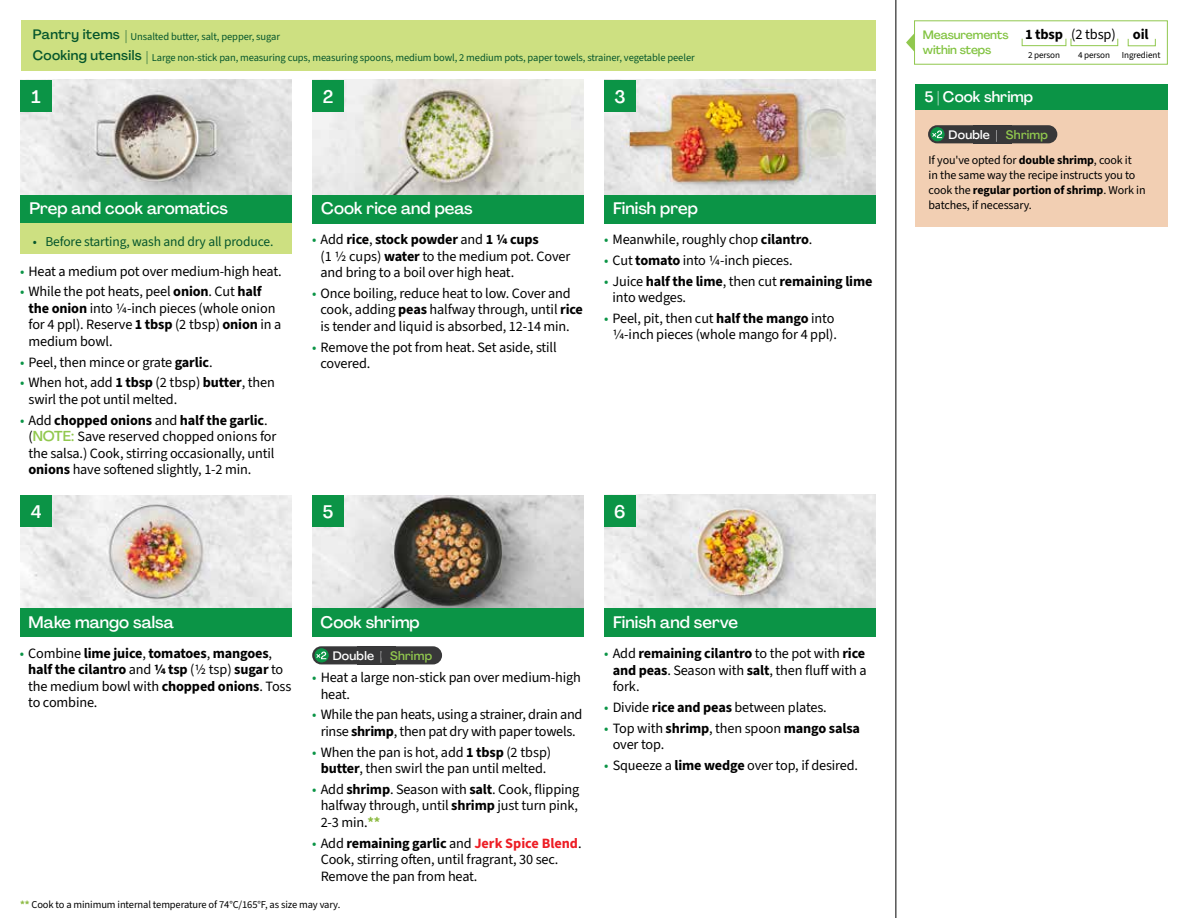
<style>
.page{position:relative;width:1188px;height:918px;background:#fff}
.page>*{position:absolute;margin:0;border:0;box-sizing:border-box;transform-origin:0 0}
.t1{font:500 18px "Agrandir";color:#fff}
.t2{font:500 16.5px "Agrandir";color:#fff}
.t3{font:500 15px "Agrandir";color:#fff}
.t4{font:700 14.4px "Source Sans 3";letter-spacing:-.01em;color:#000}
.t5{font:14.25px/16.5px "Source Sans 3";letter-spacing:-.01em;color:#000}
.t6{font:700 14.25px/16.5px "Source Sans 3";letter-spacing:-.01em;color:#000}
.t7{font:13.5px "Source Sans 3";letter-spacing:-.01em;color:#05562c}
.t8{font:500 13.5px "Agrandir";letter-spacing:.025em;color:#05562c}
.t9{font:500 12.15px "Agrandir";letter-spacing:.02em;color:#fff}
.t10{font:12px/15px "Source Sans 3";letter-spacing:-.01em;color:#000}
.t11{font:500 12px/15.8px "Agrandir";letter-spacing:-.01em;color:#82c341}
.t12{font:10.5px "Source Sans 3";letter-spacing:-.01em;color:#05562c}
.t13{font:10.5px "Source Sans 3";letter-spacing:-.01em;color:#000}
.t14{font:9.15px "Source Sans 3";letter-spacing:-.01em;color:#000}
.s1{font-family:"Agrandir";font-weight:500;font-size:13.5px}
.s2{color:#0b9446}
.s3{font-weight:700}
.s4{font-family:"Agrandir";font-weight:500;color:#91c84e}
.s5{font-weight:400;color:#0b9446}
.s6{font-weight:400}
.s7{color:#91c84e}
.s8{font-weight:700;color:#8cba42}
.s9{font-weight:700;color:#ed1d24}
</style>
<div class="page">
<img style="left:20px;top:495px;width:272px;height:113px">
<img style="left:312px;top:495px;width:272px;height:113px">
<img style="left:604px;top:495px;width:272px;height:113px">
<img style="left:20px;top:80px;width:272px;height:115px">
<img style="left:312px;top:80px;width:272px;height:115px">
<img style="left:604px;top:80px;width:272px;height:115px">
<div style="left:312px;top:195px;width:272px;height:29px;background:#0b9446"></div>
<div style="left:20px;top:195px;width:272px;height:29px;background:#0b9446"></div>
<div style="left:20px;top:608px;width:272px;height:29px;background:#0b9446"></div>
<div style="left:312px;top:608px;width:272px;height:29px;background:#0b9446"></div>
<div style="left:604px;top:608px;width:272px;height:29px;background:#0b9446"></div>
<div style="left:604px;top:195px;width:272px;height:29px;background:#0b9446"></div>
<div style="left:21px;top:20px;width:855px;height:51px;background:#cde081"></div>
<div style="left:20px;top:224px;width:272px;height:30px;background:#cde081"></div>
<hr style="left:896px;top:0;width:1px;height:918px;background:#000">
<div style="left:20px;top:495px;width:32px;height:32px;background:#0b9446"></div>
<div style="left:20px;top:80px;width:32px;height:32px;background:#0b9446"></div>
<div style="left:312px;top:495px;width:32px;height:32px;background:#0b9446"></div>
<div style="left:312px;top:80px;width:32px;height:32px;background:#0b9446"></div>
<div style="left:604px;top:495px;width:32px;height:32px;background:#0b9446"></div>
<div style="left:604px;top:80px;width:32px;height:32px;background:#0b9446"></div>
<div style="left:914px;top:20px;width:254px;height:45px;border:1px solid #91c84e"></div>
<div style="left:1022px;top:38px;width:44px;height:8px;border:1px solid #91c84e"></div>
<div style="left:1071px;top:38px;width:47px;height:8px;border:1px solid #91c84e"></div>
<div style="left:1128px;top:38px;width:28px;height:8px;border:1px solid #91c84e"></div>
<svg style="left:906px;top:33px;width:9px;height:19px"></svg>
<div style="left:916px;top:110px;width:252px;height:116px;background:#f2cfb3"></div>
<div style="left:916px;top:84px;width:252px;height:26px;background:#0b9446"></div>
<div style="left:358px;top:646px;width:38px;height:18px;background:#383839"></div>
<div style="left:312px;top:646px;width:80px;height:18px;background:#383839;border-radius:9px"></div>
<svg style="left:315px;top:648px;width:14px;height:14px"></svg>
<svg style="left:315px;top:650px;width:11px;height:11px"></svg>
<div style="left:381px;top:646px;width:61px;height:18px;background:#383839;border-radius:9px"></div>
<div style="left:974px;top:125px;width:38px;height:18px;background:#383839"></div>
<div style="left:928px;top:125px;width:80px;height:18px;background:#383839;border-radius:9px"></div>
<svg style="left:931px;top:127px;width:13px;height:14px"></svg>
<svg style="left:931px;top:129px;width:11px;height:11px"></svg>
<div style="left:997px;top:125px;width:60px;height:18px;background:#383839;border-radius:9px"></div>
<p class="t12" style="left:33px;top:30px;width:249px"><span class="s1">Pantry items |</span> Unsalted butter, salt, pepper, sugar</p>
<p class="t8" style="left:33px;top:47px;width:110px">Cooking utensils</p>
<p class="t12" style="left:146px;top:51px;width:550px"><span class="s1">|</span> Large non-stick pan, measuring cups, measuring spoons, medium bowl, 2 medium pots, paper towels, strainer, vegetable peeler</p>
<p class="t1" style="left:32px;top:86px;width:11px">1</p>
<p class="t1" style="left:323px;top:86px;width:12px">2</p>
<p class="t1" style="left:614px;top:85px;width:13px">3</p>
<p class="t2" style="left:29px;top:198px;width:200px">Prep and cook aromatics</p>
<p class="t2" style="left:321px;top:198px;width:153px">Cook rice and peas</p>
<p class="t2" style="left:613px;top:198px;width:86px">Finish prep</p>
<p class="t7" style="left:33px;top:233px;width:242px">• Before starting, wash and dry all produce.</p>
<p class="t5" style="left:20px;top:263px;width:263px"><span class="s2">•</span> Heat a medium pot over medium-high heat.</p>
<p class="t5" style="left:29px;top:284px;width:254px;text-indent:-9px"><span class="s2">•</span> While the pot heats, peel <span class="s3">onion</span>. Cut <span class="s3">half the onion</span> into 1/4-inch pieces (whole onion for 4 ppl). Reserve <span class="s3">1 tbsp</span> (2 tbsp) <span class="s3">onion</span> in a medium bowl.</p>
<p class="t5" style="left:20px;top:354px;width:194px"><span class="s2">•</span> Peel, then mince or grate <span class="s3">garlic</span>.</p>
<p class="t5" style="left:29px;top:375px;width:248px;text-indent:-9px"><span class="s2">•</span> When hot, add <span class="s3">1 tbsp</span> (2 tbsp) <span class="s3">butter</span>, then swirl the pot until melted.</p>
<p class="t5" style="left:29px;top:412px;width:249px;text-indent:-9px"><span class="s2">•</span> Add <span class="s3">chopped onions</span> and <span class="s3">half the garlic</span>. (<span class="s4">NOTE:</span> Save reserved chopped onions for the salsa.) Cook, stirring occasionally, until <span class="s3">onions</span> have softened slightly, 1-2 min.</p>
<p class="t5" style="left:321px;top:231px;width:251px;text-indent:-9px"><span class="s2">•</span> Add <span class="s3">rice</span>, <span class="s3">stock powder</span> and <span class="s3">1 1/4 cups<br></span>(1 1/2 cups) <span class="s3">water</span> to the medium pot. Cover and bring to a boil over high heat.</p>
<p class="t5" style="left:321px;top:285px;width:264px;text-indent:-9px"><span class="s2">•</span> Once boiling, reduce heat to low. Cover and cook, adding <span class="s3">peas</span> halfway through, until <span class="s3">rice </span>is tender and liquid is absorbed, 12-14 min.</p>
<p class="t5" style="left:321px;top:339px;width:238px;text-indent:-9px"><span class="s2">•</span> Remove the pot from heat. Set aside, still covered.</p>
<p class="t5" style="left:604px;top:231px;width:210px"><span class="s2">•</span> Meanwhile, roughly chop <span class="s3">cilantro</span>.</p>
<p class="t5" style="left:604px;top:252px;width:190px"><span class="s2">•</span> Cut <span class="s3">tomato</span> into 1/4-inch pieces.</p>
<p class="t5" style="left:613px;top:273px;width:261px;text-indent:-9px"><span class="s2">•</span> Juice <span class="s3">half the lime</span>, then cut <span class="s3">remaining lime </span>into wedges.</p>
<p class="t5" style="left:604px;top:310px;width:234px;text-align:center"><span class="s2">•</span> Peel, pit, then cut <span class="s3">half the mango</span> into<br>1/4-inch pieces (whole mango for 4 ppl).</p>
<p class="t1" style="left:31px;top:500px;width:12px">4</p>
<p class="t1" style="left:323px;top:500px;width:12px">5</p>
<p class="t1" style="left:614px;top:500px;width:13px">6</p>
<p class="t2" style="left:29px;top:612px;width:147px">Make mango salsa</p>
<p class="t2" style="left:321px;top:612px;width:101px">Cook shrimp</p>
<p class="t2" style="left:613px;top:612px;width:127px">Finish and serve</p>
<p class="t6" style="left:28px;top:645px;width:265px;text-indent:-9px"><span class="s5">•</span> <span class="s6">Combine</span> lime juice<span class="s6">,</span> tomatoes<span class="s6">,</span> mangoes<span class="s6">, </span>half the cilantro <span class="s6">and</span> 1/4 tsp <span class="s6">(1/2 tsp)</span> sugar <span class="s6">to the medium bowl with</span> chopped onions<span class="s6">. Toss to combine.</span></p>
<p class="t9" style="left:333px;top:648px;width:101px">Double | <span class="s7">Shrimp</span></p>
<p class="t5" style="left:321px;top:669px;width:262px;text-indent:-9px"><span class="s2">•</span> Heat a large non-stick pan over medium-high heat.</p>
<p class="t5" style="left:312px;top:706px;width:272px;text-align:center"><span class="s2">•</span> While the pan heats, using a strainer, drain and rinse <span class="s3">shrimp</span>, then pat dry with paper towels.</p>
<p class="t5" style="left:312px;top:744px;width:241px;text-align:center"><span class="s2">•</span> When the pan is hot, add <span class="s3">1 tbsp</span> (2 tbsp) <span class="s3">butter</span>, then swirl the pan until melted.</p>
<p class="t5" style="left:321px;top:781px;width:260px;text-align:justify;text-indent:-9px"><span class="s2">•</span> Add <span class="s3">shrimp</span>. Season with <span class="s3">salt</span>. Cook, flipping halfway through, until <span class="s3">shrimp</span> just turn pink, 2-3 min.<span class="s8">**</span></p>
<p class="t5" style="left:321px;top:835px;width:262px;text-indent:-9px"><span class="s2">•</span> Add <span class="s3">remaining garlic</span> and <span class="s9">Jerk Spice Blend</span>.<br>Cook, stirring often, until fragrant, 30 sec.<br>Remove the pan from heat.</p>
<p class="t13" style="left:20px;top:898px;width:322px"><span class="s8">**</span> Cook to a minimum internal temperature of 74°C/165°F, as size may vary.</p>
<p class="t5" style="left:613px;top:645px;width:256px;text-align:justify;text-indent:-9px"><span class="s2">•</span> Add <span class="s3">remaining cilantro</span> to the pot with <span class="s3">rice and peas</span>. Season with <span class="s3">salt</span>, then fluff with a fork.</p>
<p class="t5" style="left:604px;top:699px;width:224px"><span class="s2">•</span> Divide <span class="s3">rice and peas</span> between plates.</p>
<p class="t5" style="left:613px;top:720px;width:249px;text-indent:-9px"><span class="s2">•</span> Top with <span class="s3">shrimp</span>, then spoon <span class="s3">mango salsa </span>over top.</p>
<p class="t5" style="left:604px;top:757px;width:255px"><span class="s2">•</span> Squeeze a <span class="s3">lime wedge</span> over top, if desired.</p>
<p class="t11" style="left:923px;top:26px;width:87px">Measurements within steps</p>
<p class="t4" style="left:1025px;top:25px;width:125px">1 tbsp <span class="s6">(2 tbsp)</span> oil</p>
<p class="t14" style="left:1028px;top:49px;width:34px">2 person</p>
<p class="t14" style="left:1078px;top:49px;width:34px">4 person</p>
<p class="t14" style="left:1122px;top:49px;width:40px">Ingredient</p>
<p class="t3" style="left:924px;top:88px;width:110px">5 | Cook shrimp</p>
<p class="t9" style="left:949px;top:127px;width:101px">Double | <span class="s7">Shrimp</span></p>
<p class="t10" style="left:929px;top:153px;width:219px">If you've opted for <span class="s3">double shrimp</span>, cook it<br>in the same way the recipe instructs you to cook the <span class="s3">regular portion of shrimp</span>. Work in batches, if necessary.</p>
</div>
